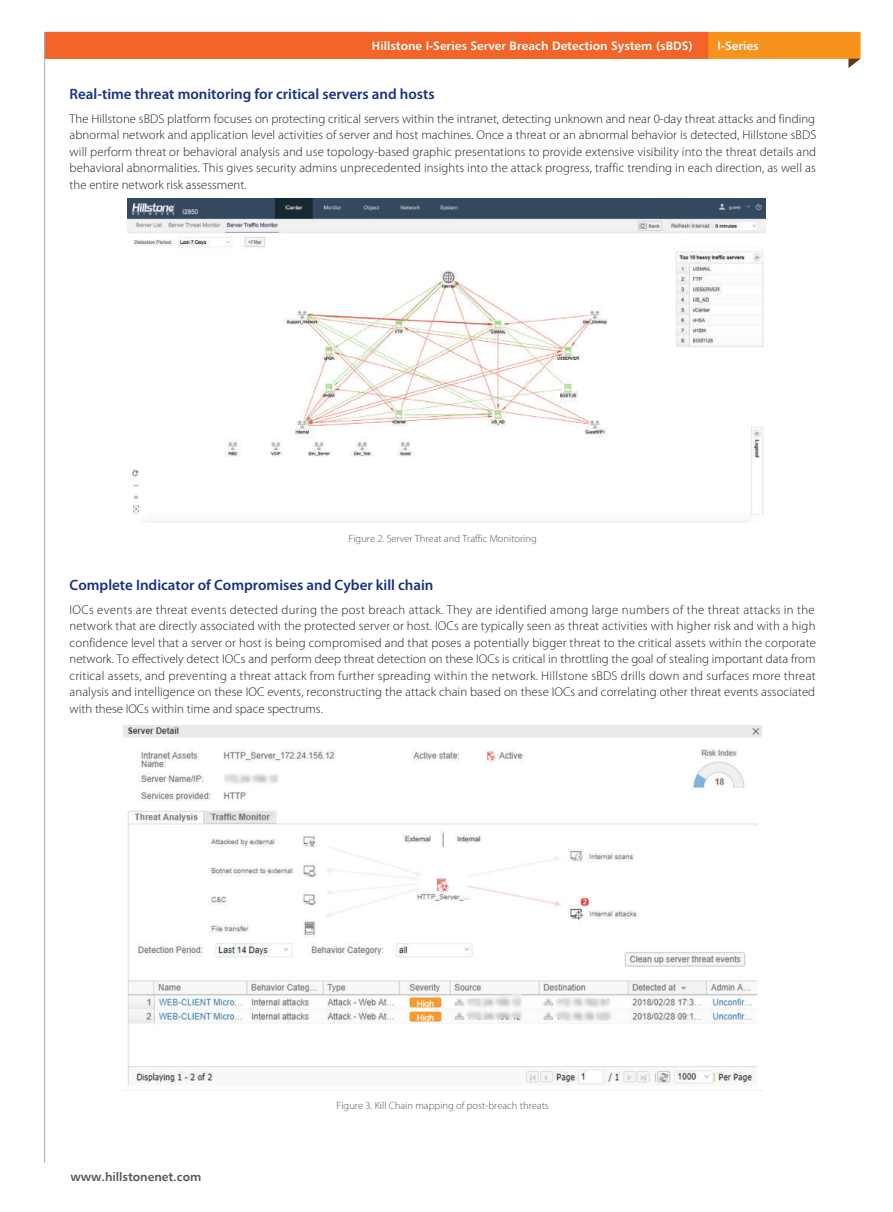
<style>
.page{position:relative;width:893px;height:1212px;background:#fff}
.page>*{position:absolute;margin:0;border:0;box-sizing:border-box;transform-origin:0 0}
.t1{font:600 15px "Myriad Pro";color:#183181}
.t2{font:300 12.75px/16.5px "Myriad Pro";color:#231f20;text-align:justify}
.t3{font:12px "Humanist 777 BT Bold B";color:#fff}
.t4{font:12px "Humanist 777 BT Bold B";color:#57585a}
.t5{font:300 10.5px "Myriad Pro";color:#57585a}
</style>
<div class="page">
<div style="left:46px;top:32px;width:815px;height:27px;background:#f7931d"></div>
<div style="left:45px;top:32px;width:663px;height:27px;background:#f26428"></div>
<svg style="left:848px;top:59px;width:12px;height:9px"></svg>
<hr style="left:44px;top:32px;width:1px;height:1130px;background:#a8a9ad">
<img style="left:124px;top:725px;width:638px;height:361px">
<img style="left:128px;top:198px;width:637px;height:324px">
<p class="t3" style="left:372px;top:38px;width:322px">Hillstone I-Series Server Breach Detection System (sBDS)</p>
<p class="t3" style="left:718px;top:39px;width:43px">I-Series</p>
<p class="t1" style="left:70px;top:86px;width:367px">Real-time threat monitoring for critical servers and hosts</p>
<p class="t2" style="left:70px;top:111px;width:748px">The Hillstone sBDS platform focuses on protecting critical servers within the intranet, detecting unknown and near 0-day threat attacks and finding abnormal network and application level activities of server and host machines. Once a threat or an abnormal behavior is detected, Hillstone sBDS will perform threat or behavioral analysis and use topology-based graphic presentations to provide extensive visibility into the threat details and behavioral abnormalities. This gives security admins unprecedented insights into the attack progress, traffic trending in each direction, as well as the entire network risk assessment.</p>
<p class="t5" style="left:349px;top:532px;width:190px">Figure 2. Server Threat and Traffic Monitoring</p>
<p class="t1" style="left:70px;top:576px;width:365px">Complete Indicator of Compromises and Cyber kill chain</p>
<p class="t2" style="left:70px;top:601px;width:748px">IOCs events are threat events detected during the post breach attack. They are identified among large numbers of the threat attacks in the network that are directly associated with the protected server or host. IOCs are typically seen as threat activities with higher risk and with a high confidence level that a server or host is being compromised and that poses a potentially bigger threat to the critical assets within the corporate network. To effectively detect IOCs and perform deep threat detection on these IOCs is critical in throttling the goal of stealing important data from critical assets, and preventing a threat attack from further spreading within the network. Hillstone sBDS drills down and surfaces more threat analysis and intelligence on these IOC events, reconstructing the attack chain based on these IOCs and correlating other threat events associated with these IOCs within time and space spectrums.</p>
<p class="t4" style="left:70px;top:1169px;width:132px">www.hillstonenet.com</p>
<p class="t5" style="left:337px;top:1099px;width:214px">Figure 3. Kill Chain mapping of post-breach threats</p>
</div>
